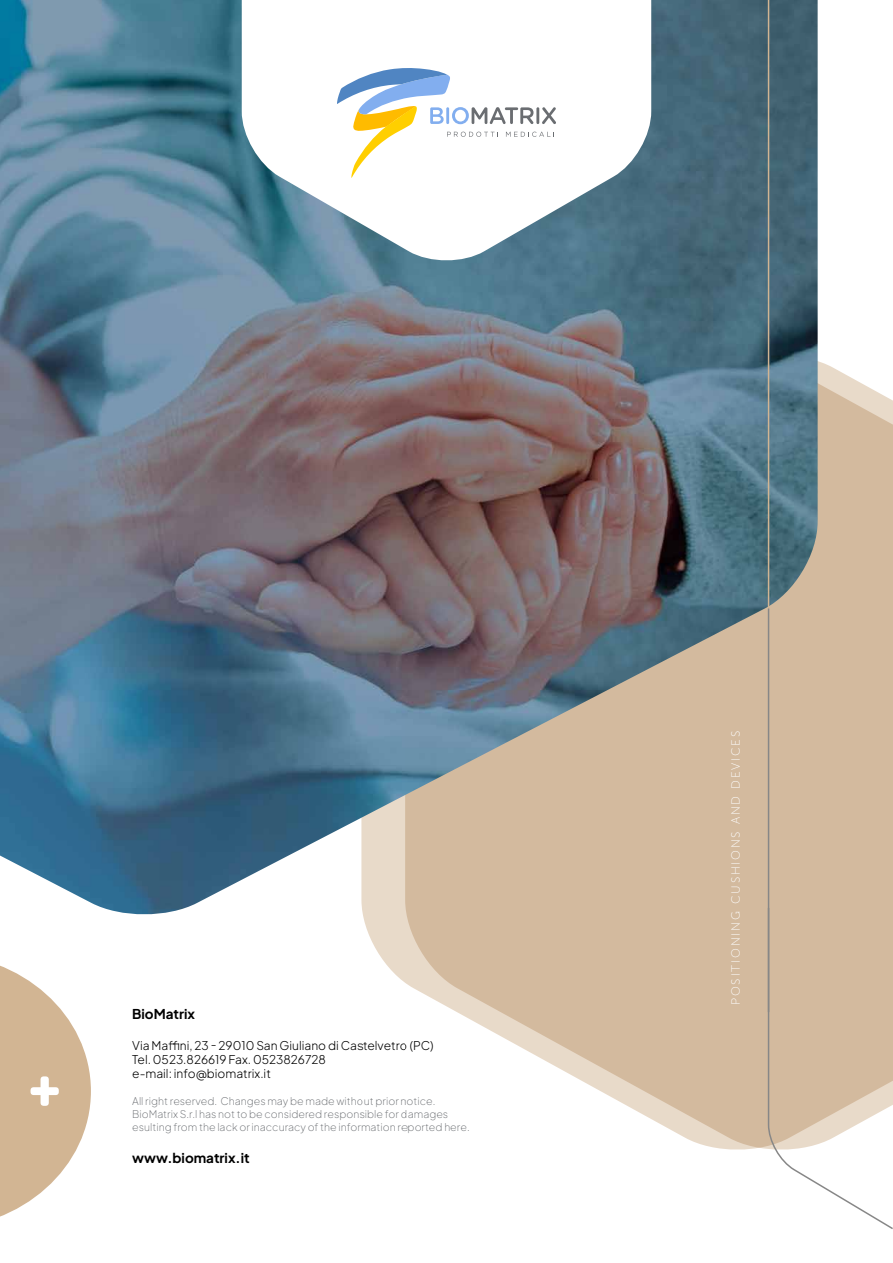
<style>
.page{position:relative;width:893px;height:1263px;background:#fff}
.page>*{position:absolute;margin:0;border:0;box-sizing:border-box;transform-origin:0 0}
.t1{font:13.5px "Plus Jakarta Sans";color:#000}
.t2{font:300 12px/14.4px "Plus Jakarta Sans";color:#000}
.t3{font:12px "Museo Sans 100";letter-spacing:.15em;color:#fff}
.t4{font:200 10.5px/12.6px "Plus Jakarta Sans";color:#6a6d71}
</style>
<div class="page">
<svg style="left:0;top:965px;width:91px;height:252px"></svg>
<svg style="left:363px;top:918px;width:42px;height:65px;fill:#e8dac9"></svg>
<svg style="left:405px;top:361px;width:488px;height:789px;fill:#d3ba9e"></svg>
<img style="left:0;top:0;width:818px;height:918px">
<hr style="left:768px;top:0;width:1px;height:608px;background:#d2b593">
<svg style="left:242px;top:0;width:409px;height:263px"></svg>
<svg style="left:336px;top:68px;width:220px;height:112px"></svg>
<svg style="left:767px;top:906px;width:126px;height:323px"></svg>
<hr style="left:768px;top:608px;width:1px;height:404px;background:#878787">
<p class="t1" style="left:132px;top:1003px;width:64px">BioMatrix</p>
<p class="t2" style="left:132px;top:1037px;width:303px">Via Maffini, 23 - 29010 San Giuliano di Castelvetro (PC)<br>Tel. 0523.826619 Fax. 0523826728<br>e-mail: info@biomatrix.it</p>
<p class="t4" style="left:132px;top:1094px;width:339px">All right reserved. Changes may be made without prior notice.<br>BioMatrix S.r.l has not to be considered responsible for damages esulting from the lack or inaccuracy of the information reported here.</p>
<p class="t1" style="left:132px;top:1147px;width:119px">www.biomatrix.it</p>
<p class="t3" style="left:729px;top:1005px;width:276px;rotate:-90deg">POSITIONING CUSHIONS AND DEVICES</p>
</div>
